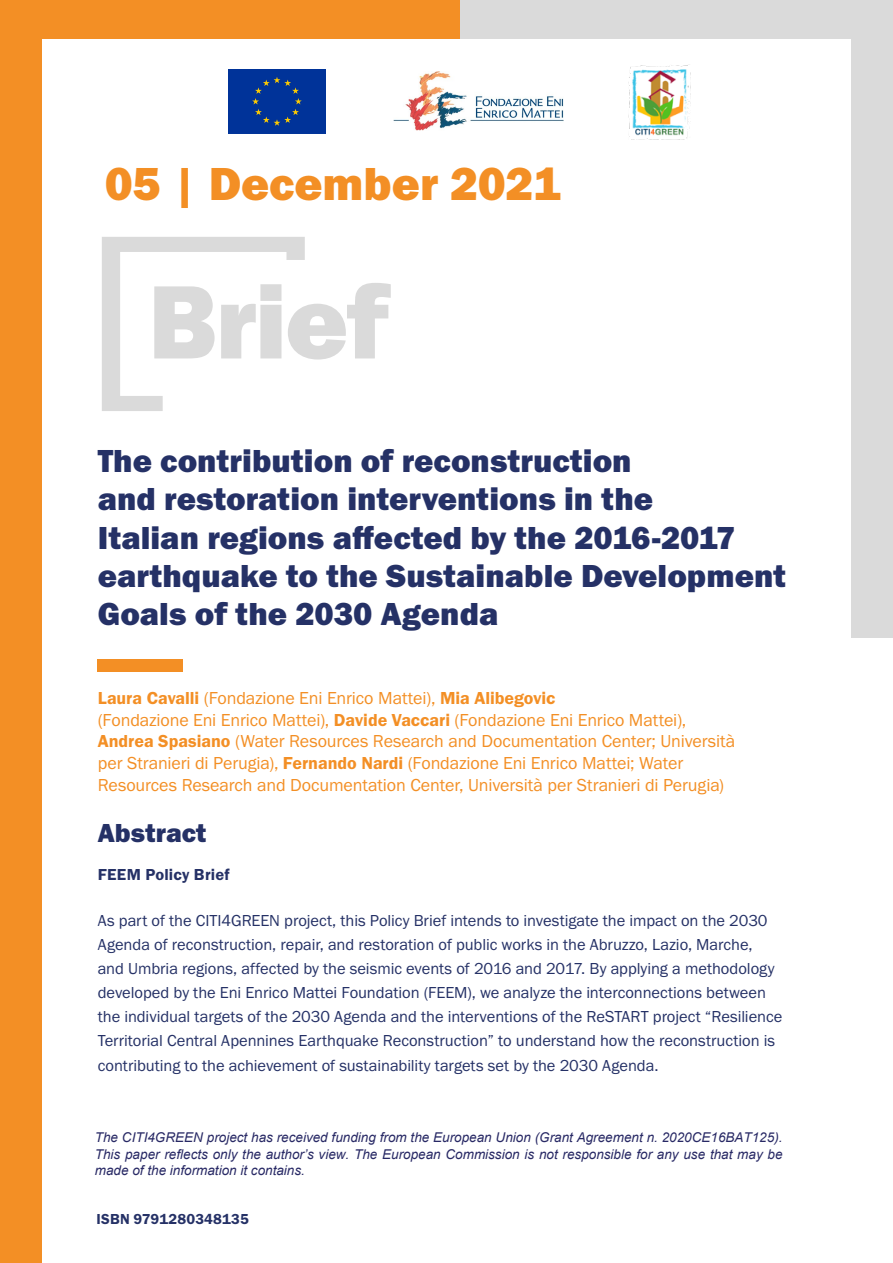
<style>
.page{position:relative;width:893px;height:1263px;background:#fff}
.page>*{position:absolute;margin:0;border:0;box-sizing:border-box;transform-origin:0 0}
.t1{font:108px "Franklin Gothic URW Hea";letter-spacing:-.015em;color:#dadada}
.t2{font:48px "Franklin Gothic URW Hea";color:#f38f25}
.t3{font:33px/38.2px "Franklin Gothic URW Hea";color:#253166}
.t4{font:27px "Franklin Gothic URW Hea";letter-spacing:.005em;color:#253166}
.t5{font:18px/21.6px "Franklin Gothic URW Boo";letter-spacing:-.01em;color:#f38f25}
.t6{font:16.5px/24.2px "Franklin Gothic URW Boo";letter-spacing:-.005em;color:#253166}
.t7{font:16.5px "Franklin Gothic URW Dem";letter-spacing:.01em;color:#253166}
.t8{font:15px "Franklin Gothic URW Dem";letter-spacing:.005em;color:#253166}
.t9{font:italic 13.5px/16.4px "Arial";color:#282965;text-align:justify}
.s1{font-family:"Franklin Gothic URW Dem"}
</style>
<div class="page">
<div style="left:0;top:26px;width:41px;height:1237px;background:#f38f25"></div>
<div style="left:0;top:0;width:460px;height:39px;background:#f38f25"></div>
<img style="left:628px;top:64px;width:63px;height:75px">
<div style="left:852px;top:39px;width:41px;height:598px;background:#dadada"></div>
<div style="left:460px;top:0;width:433px;height:39px;background:#dadada"></div>
<svg style="left:102px;top:237px;width:203px;height:174px"></svg>
<div style="left:98px;top:659px;width:85px;height:13px;background:#f38f25"></div>
<div style="left:229px;top:69px;width:96px;height:64px;background:#039"></div>
<img style="left:393px;top:71px;width:171px;height:60px">
<h2 class="t2" style="left:105px;top:152px;width:458px">05 | December 2021</h2>
<h1 class="t1" style="left:148px;top:252px;width:242px">Brief</h1>
<h3 class="t3" style="left:98px;top:441px;width:689px">The contribution of reconstruction<br>and restoration interventions in the<br>Italian regions affected by the 2016-2017 earthquake to the Sustainable Development Goals of the 2030 Agenda</h3>
<p class="t5" style="left:98px;top:687px;width:639px"><span class="s1">Laura Cavalli</span> (Fondazione Eni Enrico Mattei), <span class="s1">Mia Alibegovic<br></span>(Fondazione Eni Enrico Mattei), <span class="s1">Davide Vaccari</span> (Fondazione Eni Enrico Mattei), <span class="s1">Andrea Spasiano</span> (Water Resources Research and Documentation Center; Università per Stranieri di Perugia), <span class="s1">Fernando Nardi</span> (Fondazione Eni Enrico Mattei; Water Resources Research and Documentation Center, Università per Stranieri di Perugia)</p>
<h3 class="t4" style="left:98px;top:815px;width:110px">Abstract</h3>
<p class="t7" style="left:98px;top:864px;width:133px">FEEM Policy Brief</p>
<p class="t6" style="left:98px;top:908px;width:686px">As part of the CITI4GREEN project, this Policy Brief intends to investigate the impact on the 2030<br>Agenda of reconstruction, repair, and restoration of public works in the Abruzzo, Lazio, Marche, and Umbria regions, affected by the seismic events of 2016 and 2017. By applying a methodology developed by the Eni Enrico Mattei Foundation (FEEM), we analyze the interconnections between the individual targets of the 2030 Agenda and the interventions of the ReSTART project “Resilience Territorial Central Apennines Earthquake Reconstruction” to understand how the reconstruction is contributing to the achievement of sustainability targets set by the 2030 Agenda.</p>
<p class="t9" style="left:95px;top:1130px;width:689px">The CITI4GREEN project has received funding from the European Union (Grant Agreement n. 2020CE16BAT125).<br>This paper reflects only the author’s view. The European Commission is not responsible for any use that may be made of the information it contains.</p>
<p class="t8" style="left:97px;top:1209px;width:154px">ISBN 9791280348135</p>
</div>
